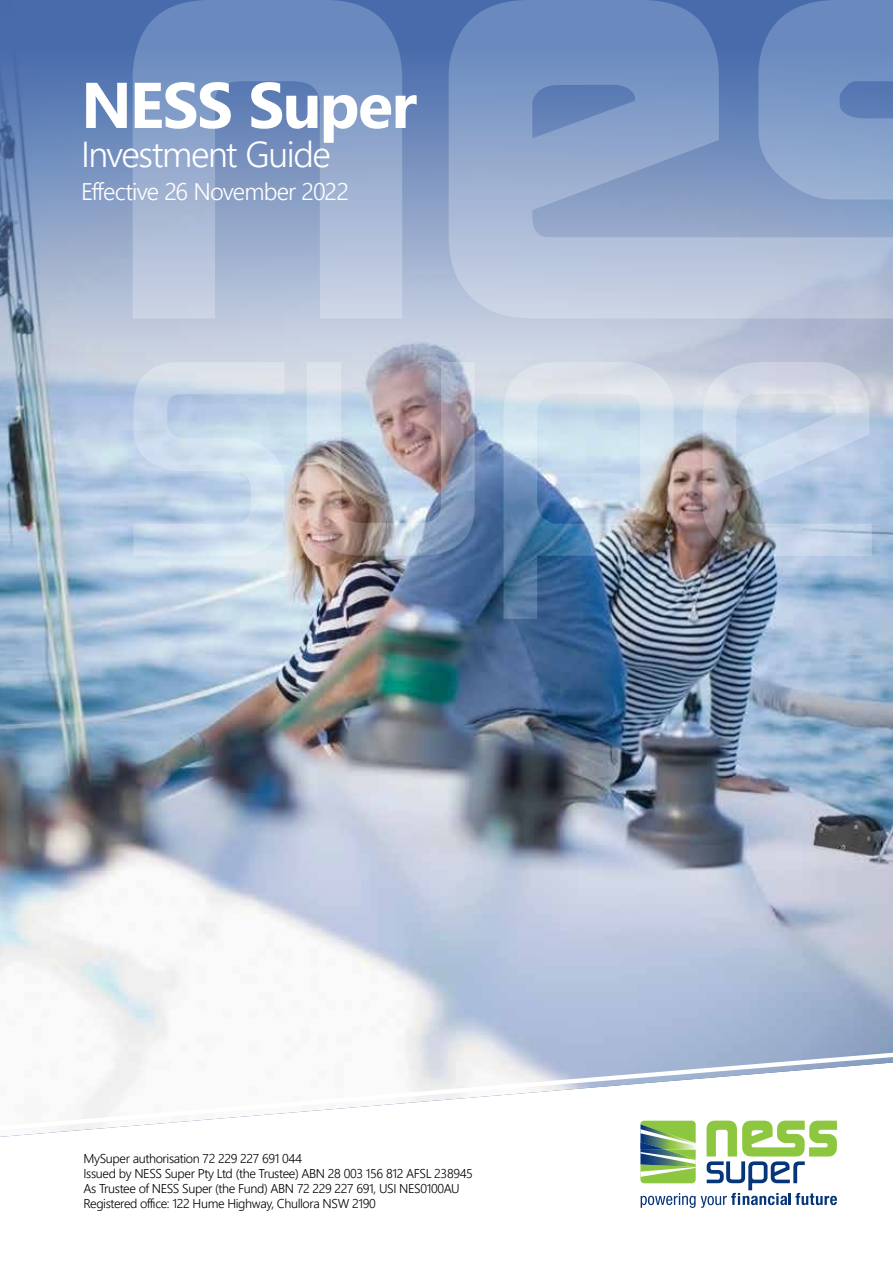
<style>
.page{position:relative;width:893px;height:1263px;background:#fff}
.page>*{position:absolute;margin:0;border:0;box-sizing:border-box;transform-origin:0 0}
.t1{font:700 64.5px "Segoe UI";letter-spacing:-.03em;color:#fff}
.t2{font:300 36px "Segoe UI";letter-spacing:-.04em;color:#fff}
.t3{font:300 24px "Segoe UI";letter-spacing:-.035em;color:#fff}
.t4{font:300 12.75px/15px "Segoe UI";letter-spacing:-.03em;color:#000}
</style>
<div class="page">
<img style="left:0;top:0;width:893px;height:1137px">
<svg style="left:0;top:1053px;width:893px;height:77px"></svg>
<svg style="left:640px;top:1121px;width:197px;height:87px"></svg>
<svg style="left:133px;top:0;width:269px;height:318px;background:#8ca3ca"></svg>
<svg style="left:449px;top:0;width:444px;height:318px;background:#8ba2ca"></svg>
<svg style="left:134px;top:362px;width:151px;height:194px;background:#c7d8ea"></svg>
<img style="left:307px;top:362px;width:168px;height:194px">
<img style="left:503px;top:362px;width:171px;height:257px">
<svg style="left:703px;top:362px;width:169px;height:194px;background:#b6c0d1"></svg>
<h1 class="t1" style="left:81px;top:44px;width:338px">NESS Super</h1>
<h2 class="t2" style="left:81px;top:121px;width:252px">Investment Guide</h2>
<h3 class="t3" style="left:81px;top:169px;width:269px">Effective 26 November 2022</h3>
<p class="t4" style="left:84px;top:1149px;width:391px">MySuper authorisation 72 229 227 691 044<br>Issued by NESS Super Pty Ltd (the Trustee) ABN 28 003 156 812 AFSL 238945<br>As Trustee of NESS Super (the Fund) ABN 72 229 227 691, USI NES0100AU Registered office: 122 Hume Highway, Chullora NSW 2190</p>
</div>
